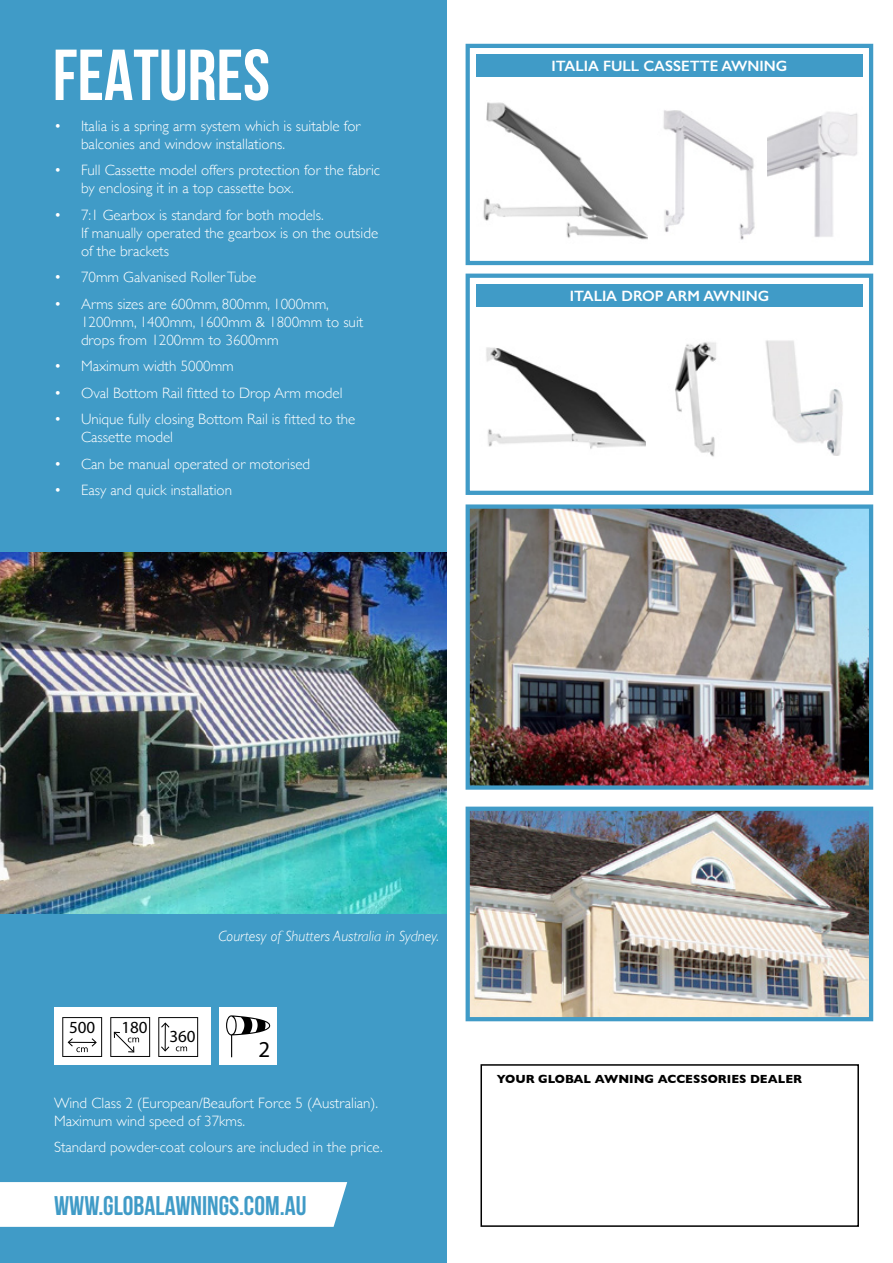
<style>
.page{position:relative;width:893px;height:1263px;background:#fff}
.page>*{position:absolute;margin:0;border:0;box-sizing:border-box;transform-origin:0 0}
.t1{font:700 72px "Bebas Neue";color:#fff}
.t2{font:700 27px "Bebas Neue";color:#409bc7}
.t3{font:22.8px "Myriad Pro";color:#000}
.t4{font:17.1px "Myriad Pro";color:#000}
.t5{font:300 15px/18px "Gill Sans";color:#fff}
.t6{font:600 15px "Gill Sans";color:#fff}
.t7{font:italic 300 15px "Gill Sans";color:#fff}
.t8{font:700 12px "Gill Sans";color:#000}
</style>
<div class="page">
<div style="left:0;top:0;width:446px;height:1263px;background:#409bc7"></div>
<img style="left:0;top:553px;width:446px;height:361px">
<img style="left:471px;top:509px;width:397px;height:276px">
<div style="left:466px;top:504px;width:407px;height:286px;border:4px solid #409bc7"></div>
<div style="left:466px;top:44px;width:407px;height:221px;border:4px solid #409bc7"></div>
<div style="left:466px;top:274px;width:407px;height:221px;border:4px solid #409bc7"></div>
<img style="left:486px;top:347px;width:159px;height:102px">
<img style="left:675px;top:342px;width:41px;height:115px">
<img style="left:765px;top:340px;width:78px;height:116px">
<img style="left:483px;top:102px;width:165px;height:138px">
<img style="left:663px;top:110px;width:92px;height:130px">
<img style="left:767px;top:112px;width:91px;height:125px">
<div style="left:219px;top:1007px;width:58px;height:58px;background:#fff"></div>
<svg style="left:226px;top:1015px;width:44px;height:42px"></svg>
<div style="left:54px;top:1007px;width:157px;height:58px;background:#fff"></div>
<svg style="left:62px;top:1017px;width:40px;height:40px"></svg>
<svg style="left:110px;top:1017px;width:40px;height:40px"></svg>
<svg style="left:158px;top:1017px;width:40px;height:40px"></svg>
<div style="left:0;top:1182px;width:347px;height:45px;background:#fff"></div>
<div style="left:476px;top:54px;width:387px;height:23px;background:#409bc7"></div>
<div style="left:476px;top:284px;width:387px;height:23px;background:#409bc7"></div>
<img style="left:471px;top:812px;width:397px;height:204px">
<div style="left:466px;top:807px;width:407px;height:214px;border:4px solid #409bc7"></div>
<div style="left:480px;top:1064px;width:379px;height:163px;border:2px solid #000"></div>
<h1 class="t1" style="left:53px;top:36px;width:219px">FEATURES</h1>
<p class="t5" style="left:81px;top:116px;width:281px;text-indent:-27px">• Italia is a spring arm system which is suitable for balconies and window installations.</p>
<p class="t5" style="left:81px;top:160px;width:301px;text-indent:-27px">• Full Cassette model offers protection for the fabric by enclosing it in a top cassette box.</p>
<p class="t5" style="left:81px;top:205px;width:299px;text-indent:-27px">• 7:1 Gearbox is standard for both models.<br>If manually operated the gearbox is on the outside of the brackets</p>
<p class="t5" style="left:54px;top:267px;width:204px">• 70mm Galvanised Roller Tube</p>
<p class="t5" style="left:81px;top:294px;width:284px;text-indent:-27px">• Arms sizes are 600mm, 800mm, 1000mm,<br>1200mm, 1400mm, 1600mm &amp; 1800mm to suit drops from 1200mm to 3600mm</p>
<p class="t5" style="left:54px;top:356px;width:181px">• Maximum width 5000mm</p>
<p class="t5" style="left:54px;top:383px;width:290px">• Oval Bottom Rail fitted to Drop Arm model</p>
<p class="t5" style="left:81px;top:410px;width:276px;text-indent:-27px">• Unique fully closing Bottom Rail is fitted to the<br>Cassette model</p>
<p class="t5" style="left:54px;top:454px;width:258px">• Can be manual operated or motorised</p>
<p class="t5" style="left:54px;top:481px;width:180px">• Easy and quick installation</p>
<p class="t6" style="left:551px;top:57px;width:237px">ITALIA FULL CASSETTE AWNING</p>
<p class="t6" style="left:570px;top:287px;width:201px">ITALIA DROP ARM AWNING</p>
<p class="t7" style="left:218px;top:927px;width:222px">Courtesy of Shutters Australia in Sydney.</p>
<p class="t4" style="left:69px;top:1016px;width:28px">500</p>
<p class="t4" style="left:121px;top:1016px;width:28px">180</p>
<p class="t4" style="left:169px;top:1025px;width:28px">360</p>
<h3 class="t3" style="left:258px;top:1036px;width:13px">2</h3>
<p class="t5" style="left:54px;top:1093px;width:326px">Wind Class 2 (European/Beaufort Force 5 (Australian).<br>Maximum wind speed of 37kms.</p>
<p class="t5" style="left:54px;top:1137px;width:330px">Standard powder-coat colours are included in the price.</p>
<h2 class="t2" style="left:54px;top:1190px;width:254px">WWW.GLOBALAWNINGS.COM.AU</h2>
<p class="t8" style="left:497px;top:1070px;width:307px">YOUR GLOBAL AWNING ACCESSORIES DEALER</p>
</div>
